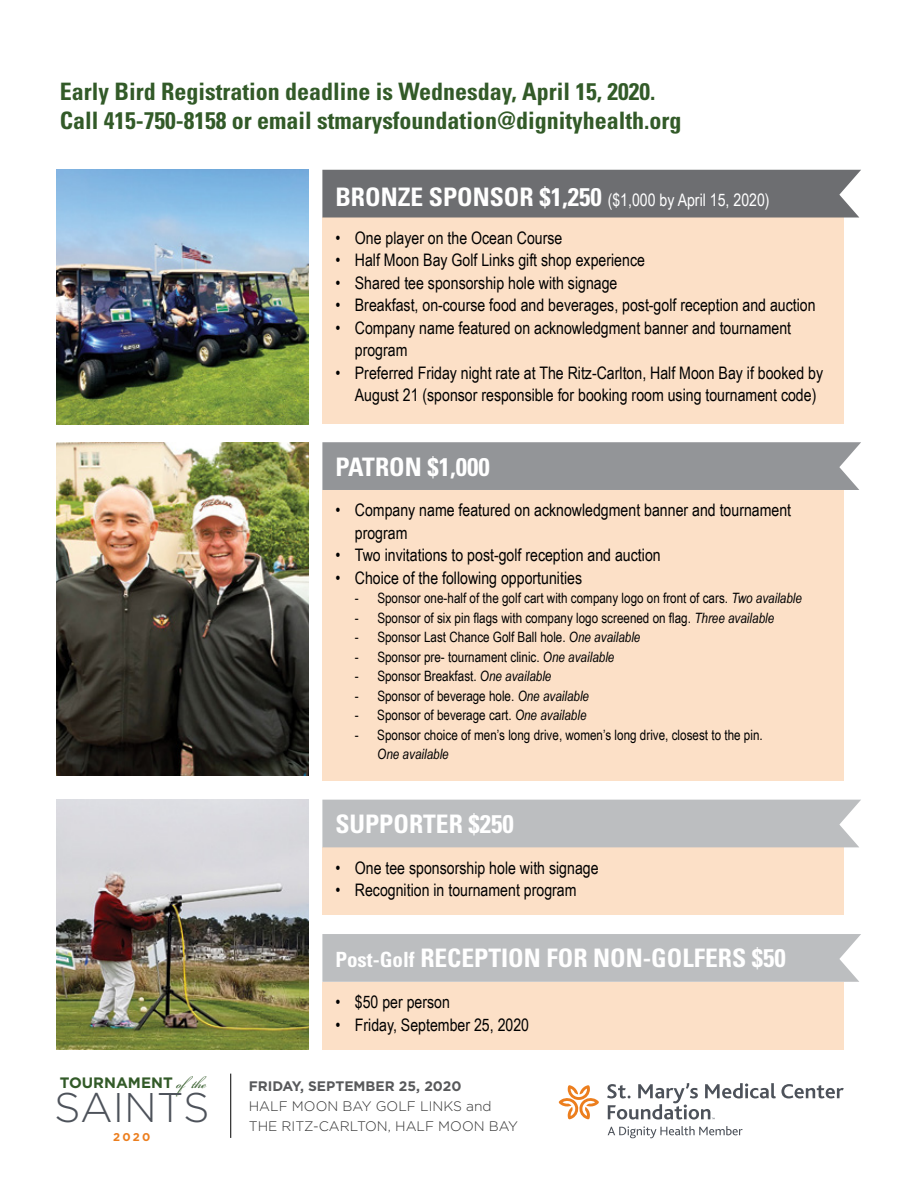
<style>
.page{position:relative;width:918px;height:1188px;background:#fff}
.page>*{position:absolute;margin:0;border:0;box-sizing:border-box;transform-origin:0 0}
.t1{font:300 41.4px "Gotham HTF";color:#4d525a}
.t2{font:700 condensed 25.5px "Univers";color:#fff}
.t3{font:700 condensed 24px/28.8px "Univers";color:#325a28}
.t4{font:17.25px/22.5px "Arial Narrow";color:#000}
.t5{font:17.25px "Arial Narrow";color:#fff}
.t6{font:700 15px "Gotham HTF";color:#325a28}
.t7{font:14.25px "Arial Narrow";color:#000}
.t8{font:italic 14.25px "Arial Narrow";color:#000}
.t9{font:300 13.8px/20px "Gotham HTF";color:#333}
.t10{font:700 13.8px "Gotham HTF";color:#58595b}
.t11{font:700 11.25px "Gotham HTF";color:#ec7e1e}
.s1{font-family:"Univers";font-weight:700;font-stretch:condensed;font-size:25.5px}
.s2{font-style:italic}
.s3{font-size:21px}
.s4{font-family:"Bickham Script Pro";font-weight:400;font-size:21.15px}
</style>
<div class="page">
<div style="left:322px;top:490px;width:522px;height:291px;background:#fce0c7"></div>
<div style="left:322px;top:847px;width:522px;height:68px;background:#fce0c7"></div>
<div style="left:322px;top:982px;width:522px;height:67px;background:#fce0c7"></div>
<img style="left:57px;top:442px;width:251px;height:333px">
<img style="left:57px;top:800px;width:251px;height:249px">
<div style="left:322px;top:442px;width:539px;height:48px;background:#939598"></div>
<div style="left:322px;top:800px;width:539px;height:47px;background:#bcbec0"></div>
<div style="left:322px;top:934px;width:539px;height:48px;background:#bcbec0"></div>
<div style="left:322px;top:218px;width:522px;height:206px;background:#fce0c7"></div>
<img style="left:57px;top:170px;width:251px;height:254px">
<div style="left:322px;top:170px;width:539px;height:48px;background:#6d6e71"></div>
<svg style="left:559px;top:1085px;width:40px;height:34px"></svg>
<svg style="left:607px;top:1083px;width:237px;height:37px"></svg>
<svg style="left:608px;top:1126px;width:135px;height:12px"></svg>
<hr style="left:230px;top:1074px;width:1px;height:64px;background:#000">
<h3 class="t3" style="left:60px;top:77px;width:623px">Early Bird Registration deadline is Wednesday, April 15, 2020.<br>Call 415-750-8158 or email stmarysfoundation@dignityhealth.org</h3>
<p class="t5" style="left:335px;top:187px;width:436px"><span class="s1">BRONZE SPONSOR $1,250</span> ($1,000 by April 15, 2020)</p>
<p class="t4" style="left:335px;top:226px;width:229px">• One player on the Ocean Course</p>
<p class="t4" style="left:335px;top:248px;width:311px">• Half Moon Bay Golf Links gift shop experience</p>
<p class="t4" style="left:335px;top:271px;width:284px">• Shared tee sponsorship hole with signage</p>
<p class="t4" style="left:335px;top:293px;width:482px">• Breakfast, on-course food and beverages, post-golf reception and auction</p>
<p class="t4" style="left:355px;top:316px;width:438px;text-indent:-19px">• Company name featured on acknowledgment banner and tournament program</p>
<p class="t4" style="left:355px;top:361px;width:470px;text-indent:-19px">• Preferred Friday night rate at The Ritz-Carlton, Half Moon Bay if booked by<br>August 21 (sponsor responsible for booking room using tournament code)</p>
<h2 class="t2" style="left:335px;top:451px;width:156px">PATRON $1,000</h2>
<p class="t4" style="left:355px;top:498px;width:438px;text-indent:-19px">• Company name featured on acknowledgment banner and tournament program</p>
<p class="t4" style="left:335px;top:543px;width:327px">• Two invitations to post-golf reception and auction</p>
<p class="t4" style="left:335px;top:566px;width:248px">• Choice of the following opportunities</p>
<p class="t7" style="left:355px;top:588px;width:449px">- Sponsor one-half of the golf cart with company logo on front of cars. <span class="s2">Two available</span></p>
<p class="t7" style="left:355px;top:607px;width:421px">- Sponsor of six pin flags with company logo screened on flag. <span class="s2">Three available</span></p>
<p class="t7" style="left:355px;top:627px;width:287px">- Sponsor Last Chance Golf Ball hole. <span class="s2">One available</span></p>
<p class="t7" style="left:355px;top:646px;width:261px">- Sponsor pre- tournament clinic. <span class="s2">One available</span></p>
<p class="t7" style="left:355px;top:666px;width:198px">- Sponsor Breakfast. <span class="s2">One available</span></p>
<p class="t7" style="left:355px;top:685px;width:236px">- Sponsor of beverage hole. <span class="s2">One available</span></p>
<p class="t7" style="left:355px;top:705px;width:233px">- Sponsor of beverage cart. <span class="s2">One available</span></p>
<p class="t7" style="left:355px;top:724px;width:409px">- Sponsor choice of men’s long drive, women’s long drive, closest to the pin.</p>
<p class="t8" style="left:377px;top:744px;width:73px">One available</p>
<h2 class="t2" style="left:335px;top:808px;width:180px">SUPPORTER $250</h2>
<p class="t4" style="left:335px;top:856px;width:265px">• One tee sponsorship hole with signage</p>
<p class="t4" style="left:335px;top:878px;width:243px">• Recognition in tournament program</p>
<h2 class="t2" style="left:335px;top:943px;width:452px"><span class="s3">Post-Golf</span> RECEPTION FOR NON-GOLFERS $50</h2>
<p class="t6" style="left:60px;top:1074px;width:148px">TOURNAMENT <span class="s4">ofthe</span></p>
<h1 class="t1" style="left:54px;top:1085px;width:157px">SAINTS</h1>
<p class="t11" style="left:113px;top:1131px;width:39px">2020</p>
<p class="t4" style="left:335px;top:990px;width:116px">• $50 per person</p>
<p class="t4" style="left:335px;top:1013px;width:195px">• Friday, September 25, 2020</p>
<p class="t10" style="left:249px;top:1078px;width:214px">FRIDAY, SEPTEMBER 25, 2020</p>
<p class="t9" style="left:249px;top:1096px;width:271px">HALF MOON BAY GOLF LINKS and<br>THE RITZ-CARLTON, HALF MOON BAY</p>
</div>
